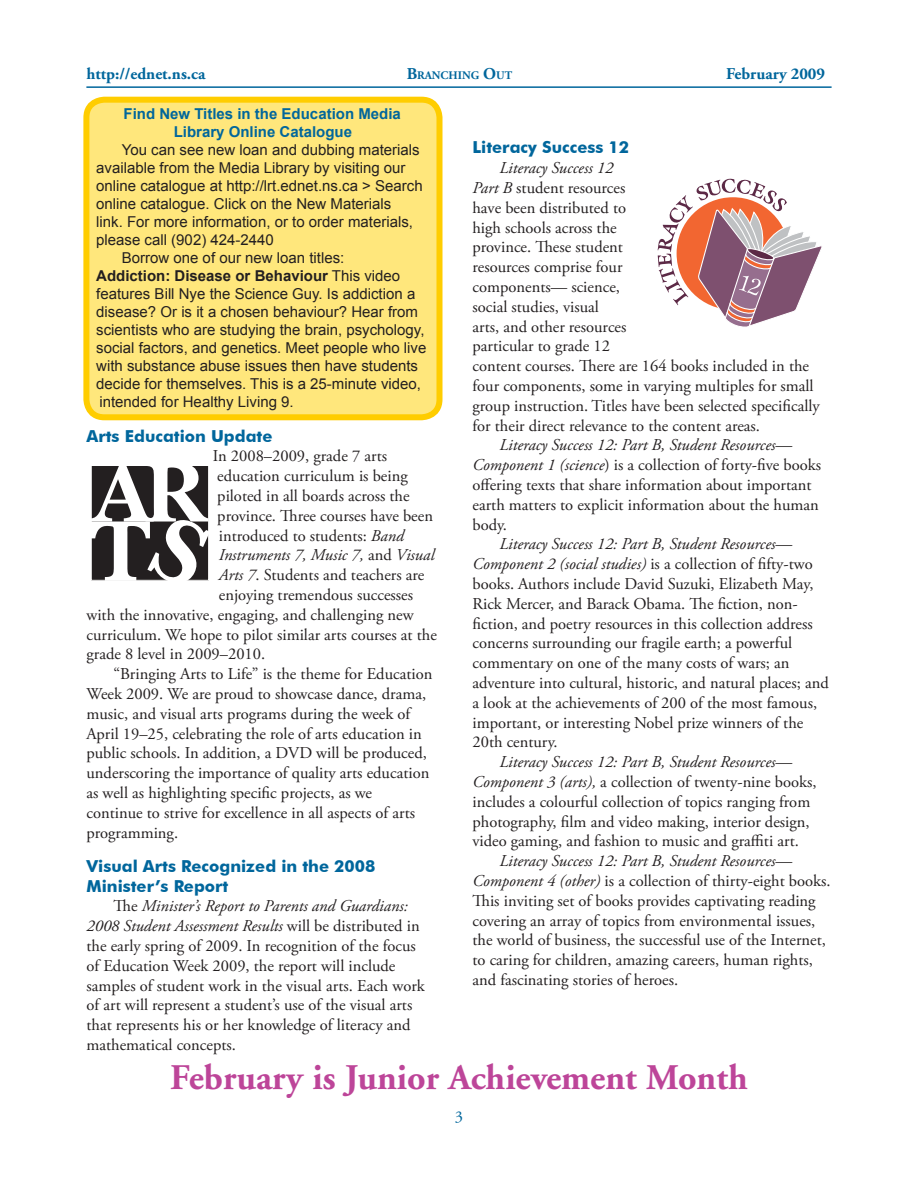
<style>
.page{position:relative;width:918px;height:1188px;background:#fff}
.page>*{position:absolute;margin:0;border:0;box-sizing:border-box;transform-origin:0 0}
.Headline{font:700 36px "Adobe Garamond";color:#bd4599}
.Body_text{font:16.5px/19.8px "Adobe Garamond Pro";color:#231f20}
.Body_text-2{font:700 16.5px/19.8px "Futura BT";color:#00669c}
.Headline_small{font:700 16.5px "Futura BT";color:#00669c}
.t1{font:700 16.5px "Adobe Garamond Pro";color:#00669c}
.t2{font:italic 16.5px "Adobe Garamond Pro";color:#231f20}
.box_text{font:15px/18px "Arial";color:#231f20}
.box_-_headline{font:700 15px/18px "Arial";color:#00669c;text-align:center}
.t3{font:700 11.55px "Adobe Garamond Pro";color:#00669c}
.s1{font-size:16.5px}
.s2{font-weight:700}
.s3{font-style:italic}
.s4{font-style:normal}
</style>
<div class="page">
<hr style="left:86px;top:86px;width:746px;height:2px;background:#00669c">
<div style="left:86px;top:100px;width:354px;height:317px;background:#ffe77c;border-radius:18px"></div>
<div style="left:83px;top:97px;width:359px;height:323px;border:6px solid #ffcd00;border-radius:18px"></div>
<svg style="left:658px;top:179px;width:164px;height:148px"></svg>
<svg style="left:91px;top:467px;width:118px;height:114px"></svg>
<p class="t1" style="left:86px;top:64px;width:120px">http://ednet.ns.ca</p>
<p class="t3" style="left:407px;top:68px;width:107px"><span class="s1">B</span>ranching <span class="s1">O</span>ut</p>
<p class="t1" style="left:726px;top:64px;width:101px">February 2009</p>
<p class="box_-_headline" style="left:124px;top:105px;width:279px">Find New Titles in the Education Media<br>Library Online Catalogue</p>
<p class="box_text" style="left:96px;top:141px;width:328px;text-indent:26px">You can see new loan and dubbing materials available from the Media Library by visiting our online catalogue at http://lrt.ednet.ns.ca &gt; Search online catalogue. Click on the New Materials<br>link. For more information, or to order materials, please call (902) 424-2440</p>
<p class="box_text" style="left:122px;top:249px;width:224px">Borrow one of our new loan titles:</p>
<p class="box_text" style="left:96px;top:267px;width:332px"><span class="s2">Addiction: Disease or Behaviour</span> This video features Bill Nye the Science Guy. Is addiction a disease? Or is it a chosen behaviour? Hear from scientists who are studying the brain, psychology, social factors, and genetics. Meet people who live with substance abuse issues then have students decide for themselves. This is a 25-minute video, intended for Healthy Living 9.</p>
<p class="Headline_small" style="left:472px;top:137px;width:158px">Literacy Success 12</p>
<p class="Body_text" style="left:472px;top:159px;width:349px;text-indent:27px"><span class="s3">Literacy Success 12<br>Part B</span> student resources<br>have been distributed to<br>high schools across the<br>province. These student<br>resources comprise four<br>components— science,<br>social studies, visual<br>arts, and other resources<br>particular to grade 12<br>content courses. There are 164 books included in the four components, some in varying multiples for small group instruction. Titles have been selected specifically for their direct relevance to the content areas.</p>
<p class="Body_text" style="left:472px;top:436px;width:350px;text-indent:27px"><span class="s3">Literacy Success 12: Part B, Student Resources— Component 1 (science</span>) is a collection of forty-five books offering texts that share information about important earth matters to explicit information about the human body.</p>
<p class="Body_text" style="left:472px;top:535px;width:358px;text-indent:27px"><span class="s3">Literacy Success 12: Part B, Student Resources— Component 2 (social studies)</span> is a collection of fifty-two books. Authors include David Suzuki, Elizabeth May, Rick Mercer, and Barack Obama. The fiction, non&shy;fiction, and poetry resources in this collection address concerns surrounding our fragile earth; a powerful commentary on one of the many costs of wars; an adventure into cultural, historic, and natural places; and a look at the achievements of 200 of the most famous, important, or interesting Nobel prize winners of the 20th century.</p>
<p class="Body_text" style="left:472px;top:753px;width:346px;text-indent:27px"><span class="s3">Literacy Success 12: Part B, Student Resources— Component 3 (arts),</span> a collection of twenty-nine books, includes a colourful collection of topics ranging from photography, film and video making, interior design, video gaming, and fashion to music and graffiti art.</p>
<p class="Body_text" style="left:472px;top:852px;width:360px;text-indent:27px"><span class="s3">Literacy Success 12: Part B, Student Resources— Component 4 (other)</span> is a collection of thirty-eight books.<br>This inviting set of books provides captivating reading covering an array of topics from environmental issues, the world of business, the successful use of the Internet, to caring for children, amazing careers, human rights, and fascinating stories of heroes.</p>
<p class="Headline_small" style="left:87px;top:426px;width:188px">Arts Education Update</p>
<p class="Body_text" style="left:213px;top:447px;width:176px">In 2008–2009, grade 7 arts</p>
<p class="Body_text" style="left:217px;top:467px;width:192px">education curriculum is being</p>
<p class="Body_text" style="left:217px;top:486px;width:194px">piloted in all boards across the</p>
<p class="Body_text" style="left:217px;top:506px;width:217px">province. Three courses have been</p>
<p class="Body_text" style="left:219px;top:526px;width:187px">introduced to students: <span class="s3">Band</span></p>
<p class="t2" style="left:219px;top:545px;width:217px">Instruments 7, Music 7, <span class="s4">and</span> Visual</p>
<p class="Body_text" style="left:219px;top:566px;width:207px"><span class="s3">Arts 7</span>. Students and teachers are</p>
<p class="Body_text" style="left:219px;top:585px;width:196px">enjoying tremendous successes</p>
<p class="Body_text" style="left:87px;top:605px;width:329px">with the innovative, engaging, and challenging new</p>
<p class="Body_text" style="left:87px;top:625px;width:352px">curriculum. We hope to pilot similar arts courses at the</p>
<p class="Body_text" style="left:87px;top:645px;width:180px">grade 8 level in 2009–2010.</p>
<p class="Body_text" style="left:87px;top:665px;width:347px;text-indent:27px">“Bringing Arts to Life” is the theme for Education Week 2009. We are proud to showcase dance, drama, music, and visual arts programs during the week of April 19–25, celebrating the role of arts education in public schools. In addition, a DVD will be produced, underscoring the importance of quality arts education as well as highlighting specific projects, as we continue to strive for excellence in all aspects of arts programming.</p>
<p class="Body_text-2" style="left:87px;top:856px;width:291px">Visual Arts Recognized in the 2008<br>Minister’s Report</p>
<p class="Body_text" style="left:87px;top:897px;width:340px;text-indent:27px">The <span class="s3">Minister’s Report to Parents and Guardians:<br>2008 Student Assessment Results</span> will be distributed in the early spring of 2009. In recognition of the focus of Education Week 2009, the report will include samples of student work in the visual arts. Each work of art will represent a student’s use of the visual arts that represents his or her knowledge of literacy and mathematical concepts.</p>
<p class="Headline" style="left:170px;top:1058px;width:579px">February is Junior Achievement Month</p>
</div>
